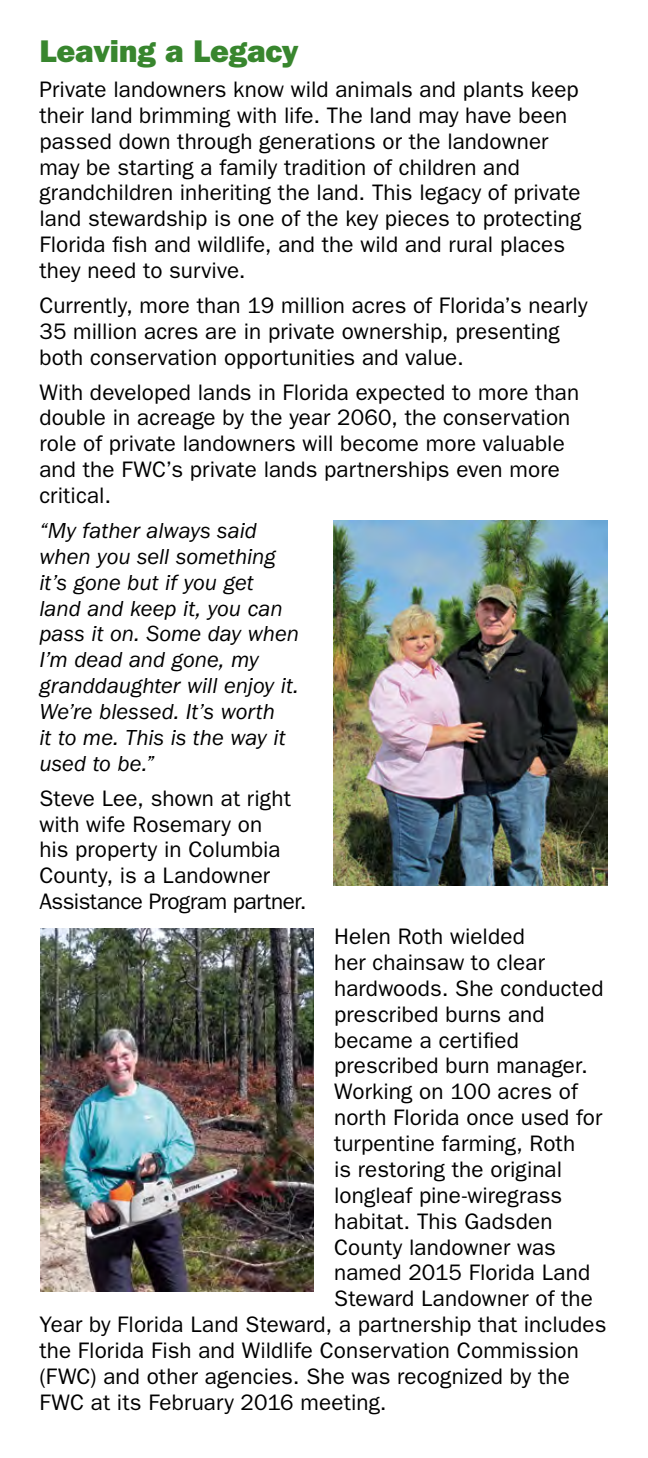
<style>
.page{position:relative;width:648px;height:1458px;background:#fff}
.page>*{position:absolute;margin:0;border:0;box-sizing:border-box;transform-origin:0 0}
.subhead{font:31.5px "ITC Franklin Gothic Std Hvy";color:#38862e}
.subhead-2{font:22.5px/25.9px "ITC Franklin Gothic Std";letter-spacing:.005em;color:#000}
.subhead-3{font:italic 22.5px/25.9px "ITC Franklin Gothic Std";color:#000}
</style>
<div class="page">
<img style="left:333px;top:520px;width:275px;height:366px">
<img style="left:40px;top:929px;width:274px;height:363px">
<p class="subhead" style="left:39px;top:33px;width:261px">Leaving a Legacy</p>
<p class="subhead-2" style="left:39px;top:77px;width:544px">Private landowners know wild animals and plants keep their land brimming with life. The land may have been passed down through generations or the landowner may be starting a family tradition of children and grandchildren inheriting the land. This legacy of private land stewardship is one of the key pieces to protecting Florida fish and wildlife, and the wild and rural places they need to survive.</p>
<p class="subhead-2" style="left:39px;top:293px;width:550px">Currently, more than 19 million acres of Florida’s nearly<br>35 million acres are in private ownership, presenting both conservation opportunities and value.</p>
<p class="subhead-2" style="left:39px;top:379px;width:541px">With developed lands in Florida expected to more than double in acreage by the year 2060, the conservation role of private landowners will become more valuable and the FWC’s private lands partnerships even more critical.</p>
<p class="subhead-3" style="left:39px;top:518px;width:261px">“My father always said when you sell something it’s gone but if you get land and keep it, you can pass it on. Some day when<br>I’m dead and gone, my granddaughter will enjoy it.<br>We’re blessed. It’s worth<br>it to me. This is the way it used to be.”</p>
<p class="subhead-2" style="left:39px;top:785px;width:269px">Steve Lee, shown at right with wife Rosemary on<br>his property in Columbia<br>County, is a Landowner<br>Assistance Program partner.</p>
<p class="subhead-2" style="left:334px;top:924px;width:212px">Helen Roth wielded her chainsaw to clear</p>
<p class="subhead-2" style="left:334px;top:975px;width:271px">hardwoods. She conducted</p>
<p class="subhead-2" style="left:334px;top:1001px;width:212px">prescribed burns and</p>
<p class="subhead-2" style="left:334px;top:1027px;width:186px">became a certified</p>
<p class="subhead-2" style="left:334px;top:1053px;width:255px">prescribed burn manager.</p>
<p class="subhead-2" style="left:334px;top:1079px;width:245px">Working on 100 acres of</p>
<p class="subhead-2" style="left:334px;top:1105px;width:270px">north Florida once used for</p>
<p class="subhead-2" style="left:334px;top:1131px;width:243px">turpentine farming, Roth</p>
<p class="subhead-2" style="left:334px;top:1157px;width:229px">is restoring the original</p>
<p class="subhead-2" style="left:334px;top:1182px;width:230px">longleaf pine-wiregrass</p>
<p class="subhead-2" style="left:334px;top:1208px;width:220px">habitat. This Gadsden</p>
<p class="subhead-2" style="left:334px;top:1234px;width:223px">County landowner was</p>
<p class="subhead-2" style="left:334px;top:1260px;width:258px">named 2015 Florida Land</p>
<p class="subhead-2" style="left:334px;top:1286px;width:260px">Steward Landowner of the</p>
<p class="subhead-2" style="left:39px;top:1312px;width:569px">Year by Florida Land Steward, a partnership that includes</p>
<p class="subhead-2" style="left:39px;top:1338px;width:541px">the Florida Fish and Wildlife Conservation Commission</p>
<p class="subhead-2" style="left:39px;top:1364px;width:532px">(FWC) and other agencies. She was recognized by the</p>
<p class="subhead-2" style="left:39px;top:1389px;width:349px">FWC at its February 2016 meeting.</p>
</div>
